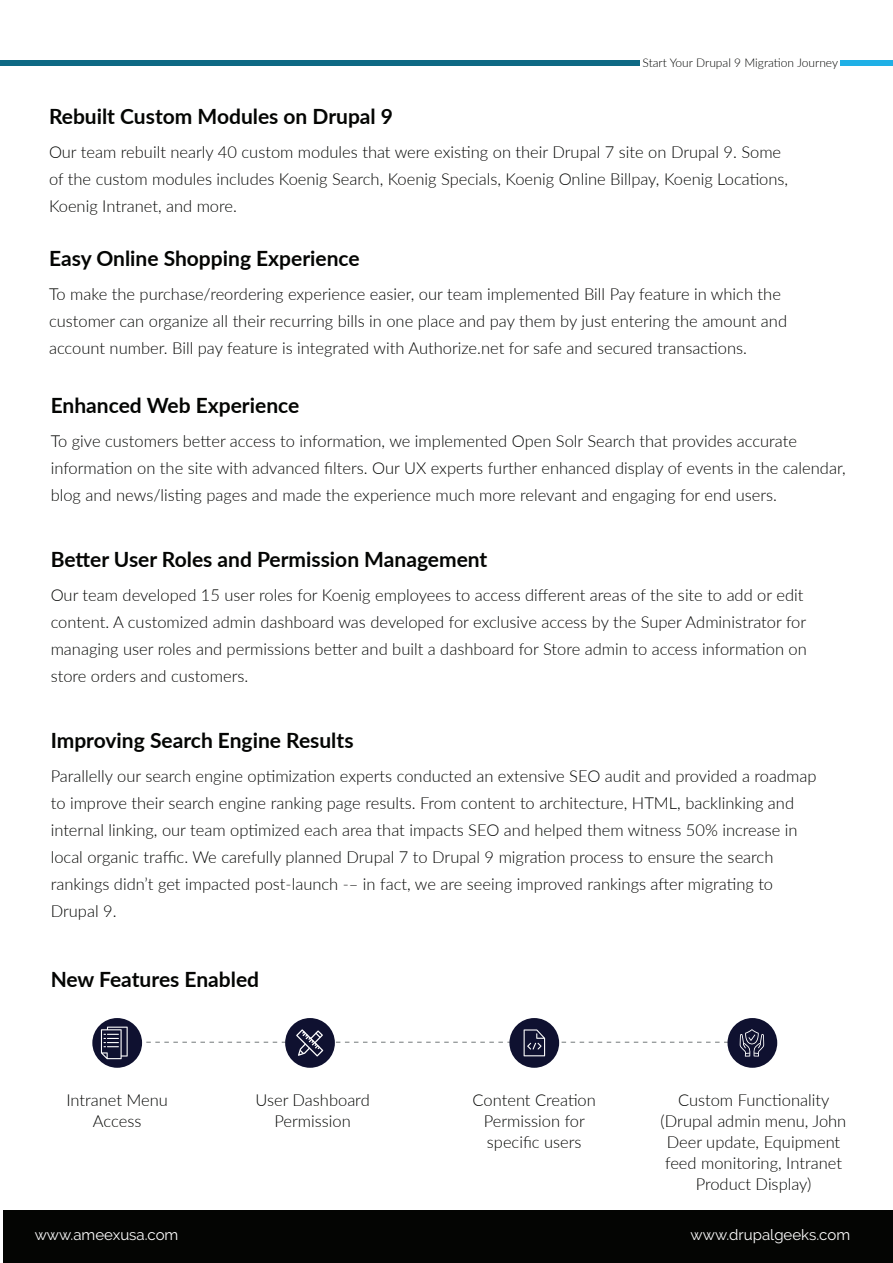
<style>
.page{position:relative;width:893px;height:1263px;background:#fff}
.page>*{position:absolute;margin:0;border:0;box-sizing:border-box;transform-origin:0 0}
.t1{font:700 21px "Lato";color:#040503}
.t2{font:300 16.5px/27px "Lato";color:#040503}
.t3{font:15px "Raleway";color:#fff}
.t4{font:300 12px "Lato";color:#040503}
</style>
<div class="page">
<div style="left:0;top:61px;width:639px;height:5px;background:#0e6984"></div>
<div style="left:840px;top:61px;width:53px;height:5px;background:#1fb0e6"></div>
<svg style="left:92px;top:1018px;width:50px;height:50px"></svg>
<div style="left:285px;top:1018px;width:50px;height:50px;background:#0f1130;border-radius:50%"></div>
<div style="left:509px;top:1018px;width:50px;height:50px;background:#0f1130;border-radius:50%"></div>
<div style="left:727px;top:1018px;width:50px;height:50px;background:#0f1130;border-radius:50%"></div>
<svg style="left:101px;top:1026px;width:670px;height:33px"></svg>
<div style="left:3px;top:1210px;width:890px;height:52px;background:#040503"></div>
<p class="t1" style="left:49px;top:101px;width:346px">Rebuilt Custom Modules on Drupal 9</p>
<p class="t4" style="left:642px;top:54px;width:197px">Start Your Drupal 9 Migration Journey</p>
<p class="t2" style="left:49px;top:138px;width:741px">Our team rebuilt nearly 40 custom modules that were existing on their Drupal 7 site on Drupal 9. Some of the custom modules includes Koenig Search, Koenig Specials, Koenig Online Billpay, Koenig Locations,<br>Koenig Intranet, and more.</p>
<p class="t1" style="left:49px;top:243px;width:312px">Easy Online Shopping Experience</p>
<p class="t2" style="left:49px;top:280px;width:740px">To make the purchase/reordering experience easier, our team implemented Bill Pay feature in which the customer can organize all their recurring bills in one place and pay them by just entering the amount and account number. Bill pay feature is integrated with Authorize.net for safe and secured transactions.</p>
<p class="t1" style="left:51px;top:390px;width:250px">Enhanced Web Experience</p>
<p class="t2" style="left:51px;top:427px;width:797px">To give customers better access to information, we implemented Open Solr Search that provides accurate information on the site with advanced filters. Our UX experts further enhanced display of events in the calendar, blog and news/listing pages and made the experience much more relevant and engaging for end users.</p>
<p class="t1" style="left:51px;top:544px;width:438px">Better User Roles and Permission Management</p>
<p class="t2" style="left:51px;top:581px;width:758px">Our team developed 15 user roles for Koenig employees to access different areas of the site to add or edit content. A customized admin dashboard was developed for exclusive access by the Super Administrator for managing user roles and permissions better and built a dashboard for Store admin to access information on store orders and customers.</p>
<p class="t1" style="left:51px;top:725px;width:304px">Improving Search Engine Results</p>
<p class="t2" style="left:51px;top:762px;width:767px">Parallelly our search engine optimization experts conducted an extensive SEO audit and provided a roadmap to improve their search engine ranking page results. From content to architecture, HTML, backlinking and internal linking, our team optimized each area that impacts SEO and helped them witness 50% increase in local organic traffic. We carefully planned Drupal 7 to Drupal 9 migration process to ensure the search rankings didn’t get impacted post-launch -– in fact, we are seeing improved rankings after migrating to Drupal 9.</p>
<p class="t1" style="left:51px;top:964px;width:210px">New Features Enabled</p>
<p class="t2" style="left:66px;top:1089px;width:103px;line-height:21px;text-align:center">Intranet Menu<br>Access</p>
<p class="t2" style="left:256px;top:1089px;width:116px;line-height:21px;text-align:center">User Dashboard<br>Permission</p>
<p class="t2" style="left:473px;top:1089px;width:125px;line-height:21px;text-align:center">Content Creation<br>Permission for specific users</p>
<p class="t2" style="left:661px;top:1089px;width:187px;line-height:21px;text-align:center">Custom Functionality (Drupal admin menu, John<br>Deer update, Equipment feed monitoring, Intranet<br>Product Display)</p>
<p class="t3" style="left:35px;top:1226px;width:145px">www.ameexusa.com</p>
<p class="t3" style="left:691px;top:1226px;width:161px">www.drupalgeeks.com</p>
</div>
